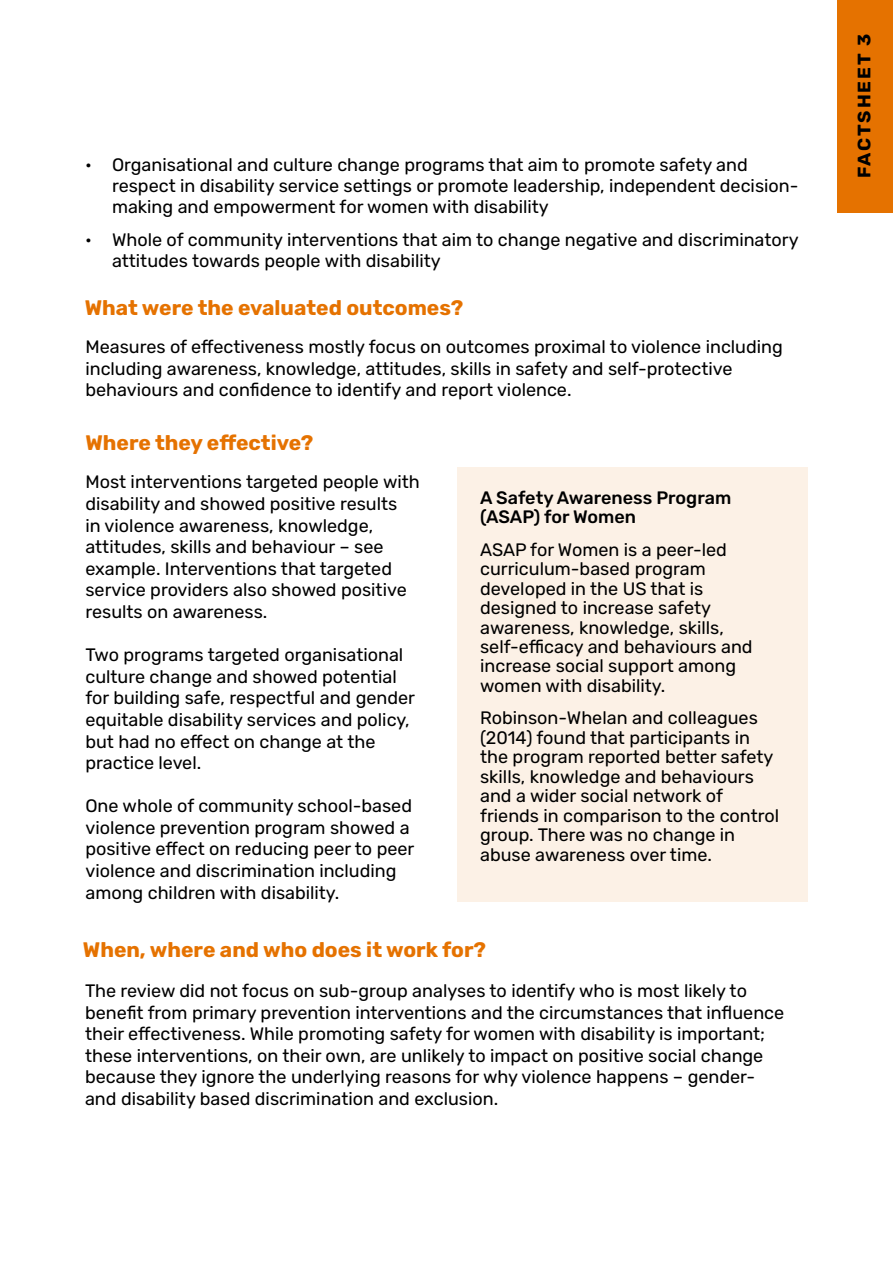
<style>
.page{position:relative;width:893px;height:1263px;background:#fff}
.page>*{position:absolute;margin:0;border:0;box-sizing:border-box;transform-origin:0 0}
.t1{font:700 21px "Rubik";color:#e57200}
.t2{font:18px/21.6px "Rubik";color:#000}
.t3{font:500 18px/19.5px "Rubik";color:#000}
.t4{font:700 18px "Rubik";letter-spacing:.1em;color:#000}
</style>
<div class="page">
<div style="left:838px;top:0;width:55px;height:213px;background:#e57200"></div>
<div style="left:457px;top:467px;width:350px;height:435px;background:#fcf1e6"></div>
<p class="t2" style="left:112px;top:154px;width:688px;line-height:21px;text-indent:-27px">• Organisational and culture change programs that aim to promote safety and respect in disability service settings or promote leadership, independent decision&shy;making and empowerment for women with disability</p>
<p class="t2" style="left:112px;top:230px;width:688px;line-height:21px;text-indent:-27px">• Whole of community interventions that aim to change negative and discriminatory attitudes towards people with disability</p>
<p class="t1" style="left:85px;top:296px;width:380px">What were the evaluated outcomes?</p>
<p class="t2" style="left:85px;top:337px;width:699px">Measures of effectiveness mostly focus on outcomes proximal to violence including including awareness, knowledge, attitudes, skills in safety and self-protective behaviours and confidence to identify and report violence.</p>
<p class="t1" style="left:85px;top:431px;width:229px">Where they effective?</p>
<p class="t2" style="left:85px;top:472px;width:336px">Most interventions targeted people with disability and showed positive results<br>in violence awareness, knowledge, attitudes, skills and behaviour – see example. Interventions that targeted service providers also showed positive results on awareness.</p>
<p class="t2" style="left:85px;top:645px;width:331px">Two programs targeted organisational culture change and showed potential for building safe, respectful and gender equitable disability services and policy, but had no effect on change at the practice level.</p>
<p class="t2" style="left:85px;top:795px;width:330px">One whole of community school-based violence prevention program showed a positive effect on reducing peer to peer violence and discrimination including among children with disability.</p>
<p class="t3" style="left:480px;top:488px;width:253px">A Safety Awareness Program (ASAP) for Women</p>
<p class="t2" style="left:480px;top:540px;width:274px;line-height:19.5px">ASAP for Women is a peer-led curriculum-based program developed in the US that is designed to increase safety awareness, knowledge, skills, self-efficacy and behaviours and increase social support among women with disability.</p>
<p class="t2" style="left:480px;top:709px;width:301px;line-height:19.5px">Robinson-Whelan and colleagues (2014) found that participants in the program reported better safety skills, knowledge and behaviours and a wider social network of friends in comparison to the control group. There was no change in abuse awareness over time.</p>
<p class="t1" style="left:83px;top:938px;width:405px">When, where and who does it work for?</p>
<p class="t2" style="left:85px;top:980px;width:701px">The review did not focus on sub-group analyses to identify who is most likely to benefit from primary prevention interventions and the circumstances that influence their effectiveness. While promoting safety for women with disability is important; these interventions, on their own, are unlikely to impact on positive social change because they ignore the underlying reasons for why violence happens – gender&shy;and disability based discrimination and exclusion.</p>
<p class="t4" style="left:854px;top:178px;width:146px;rotate:-90deg">FACTSHEET 3</p>
</div>
